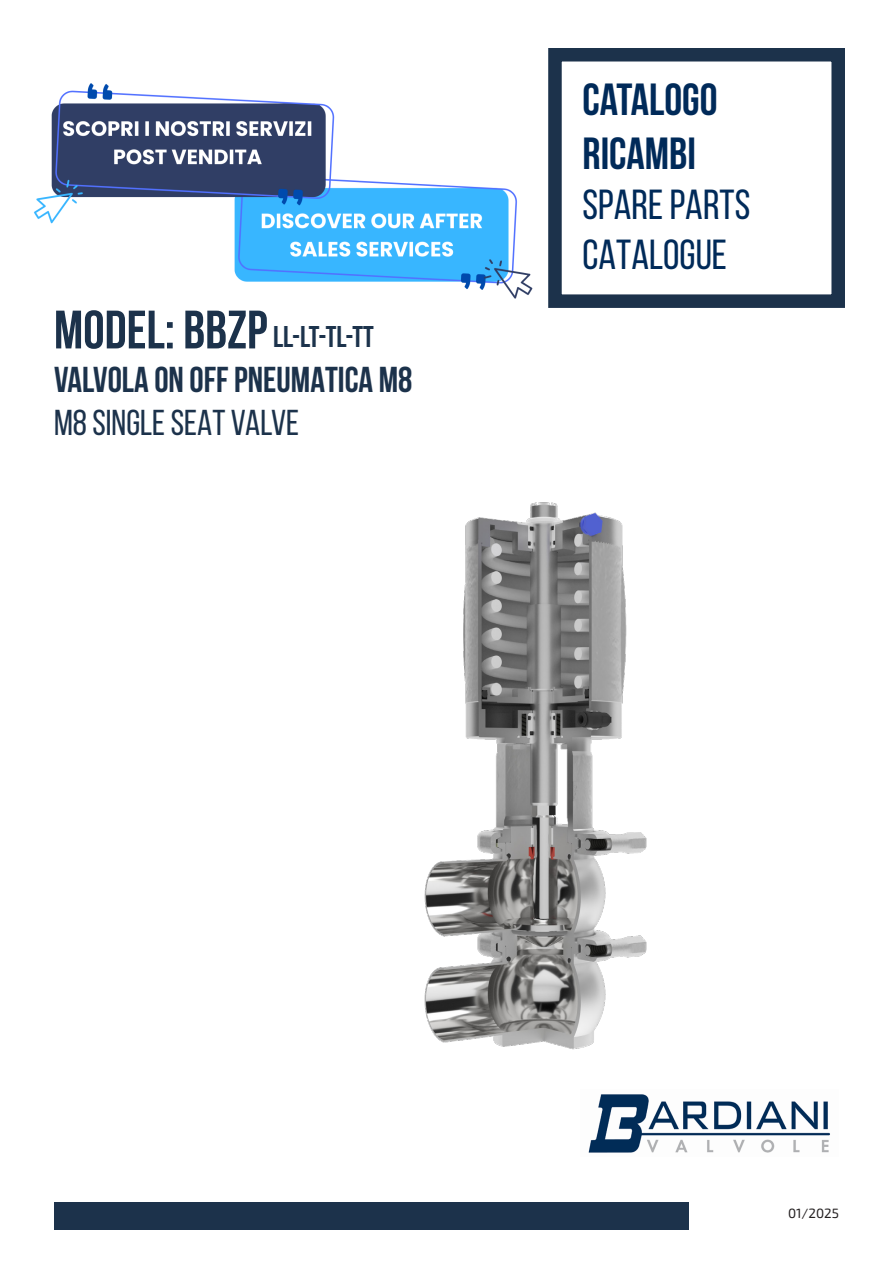
<style>
.page{position:relative;width:893px;height:1263px;background:#fff}
.page>*{position:absolute;margin:0;border:0;box-sizing:border-box;transform-origin:0 0}
.t1{font:700 54px "Bebas Neue";color:#1c324b}
.t2{font:700 45px/54px "Bebas Neue";color:#002a59}
.t3{font:42px/50.4px "Bebas Neue";color:#002a59}
.t4{font:700 36px "Bebas Neue";color:#1c324b}
.t5{font:36px "Bebas Neue";color:#1c324b}
.t6{font:700 30px "Bebas Neue";color:#1c334c}
.t7{font:13.5px "Exo Soft";color:#231f20}
</style>
<div class="page">
<img style="left:588px;top:1094px;width:242px;height:59px">
<div style="left:548px;top:48px;width:297px;height:260px;border:14px solid #1c324b"></div>
<img style="left:34px;top:83px;width:499px;height:216px">
<div style="left:55px;top:1202px;width:634px;height:28px;background:#1c324b"></div>
<img style="left:424px;top:502px;width:223px;height:548px">
<p class="t1" style="left:54px;top:300px;width:215px">MODEL: BBZP</p>
<p class="t4" style="left:54px;top:359px;width:360px">VALVOLA ON OFF PNEUMATICA M8</p>
<p class="t5" style="left:54px;top:403px;width:247px">M8 SINGLE SEAT VALVE</p>
<p class="t6" style="left:273px;top:320px;width:102px">LL-LT-TL-TT</p>
<p class="t2" style="left:583px;top:71px;width:137px">CATALOGO<br>RICAMBI</p>
<p class="t3" style="left:583px;top:179px;width:169px">SPARE PARTS<br>CATALOGUE</p>
<p class="t7" style="left:788px;top:1206px;width:52px">01/2025</p>
</div>
